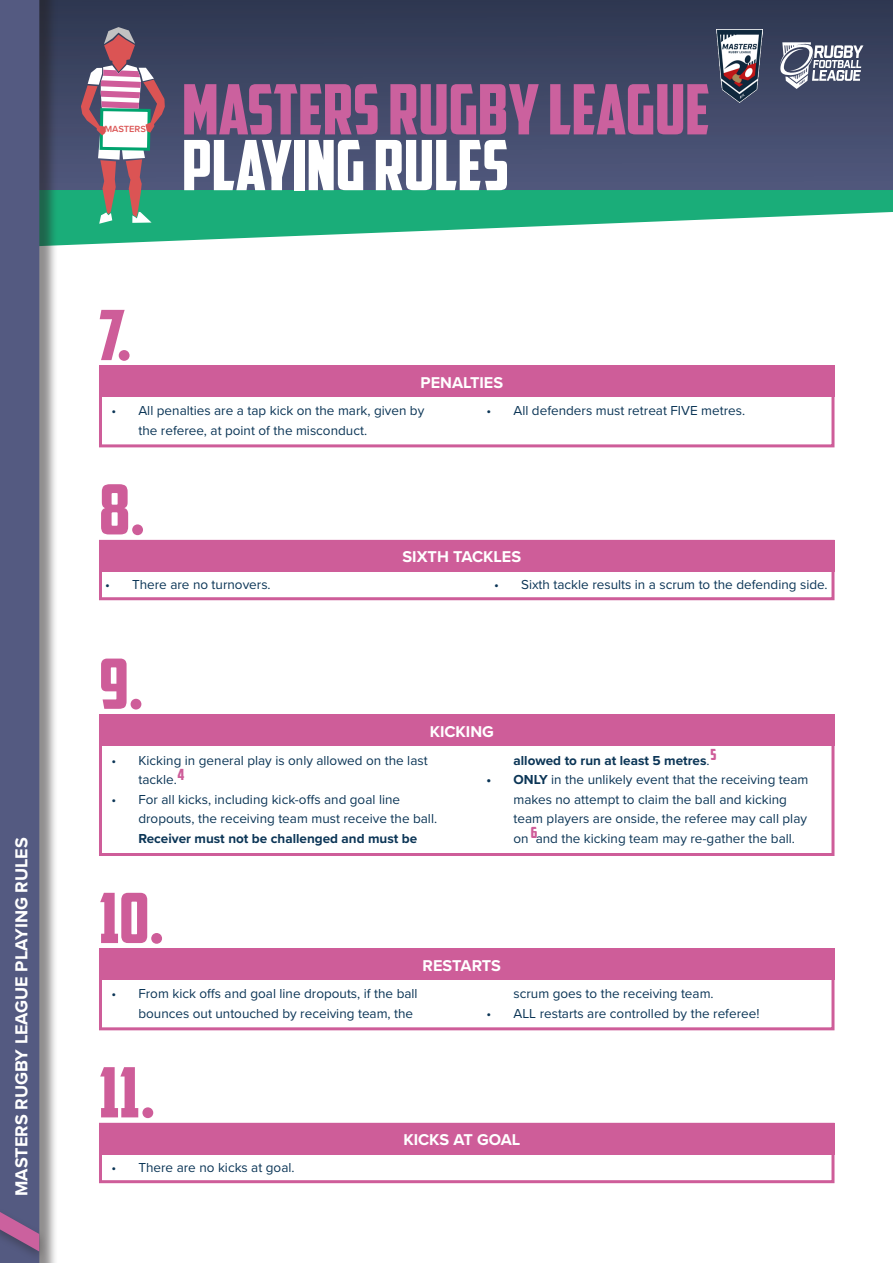
<style>
.page{position:relative;width:893px;height:1263px;background:#fff}
.page>*{position:absolute;margin:0;border:0;box-sizing:border-box;transform-origin:0 0}
.t1{font:69.3px/55.8px "American Captain";color:#cb619e}
.t2{font:69.3px "American Captain";color:#ce5d99}
.t3{font:700 18px "Proxima Nova";color:#fff}
.t4{font:700 16.2px "Proxima Nova";color:#fff}
.t5{font:15.45px "American Captain";color:#ce5d99}
.t6{font:13.5px/19.5px "Proxima Nova";color:#0b3556}
.t7{font:700 13.5px "Proxima Nova";color:#0b3556}
.t8{font:600 9.3px "Proxima Nova";letter-spacing:-.01em;color:#db5454}
.s1{color:#fff}
.s2{font-weight:700}
.s3{font-weight:400}
</style>
<div class="page">
<div style="left:0;top:0;width:893px;height:197px;background:linear-gradient(to bottom,#2e3750,#52597e)"></div>
<svg style="left:58px;top:190px;width:835px;height:56px;fill:#1aad79"></svg>
<div style="left:0;top:0;width:58px;height:1263px;background:#231f20;opacity:.5"></div>
<div style="left:0;top:0;width:39px;height:1263px;background:#545a81"></div>
<div style="left:0;top:1207px;width:48px;height:55px;background:#231f20;opacity:.35"></div>
<svg style="left:0;top:1212px;width:39px;height:39px"></svg>
<svg style="left:81px;top:27px;width:84px;height:197px"></svg>
<div style="left:99px;top:714px;width:735px;height:142px;border:3px solid #ce5d99"></div>
<div style="left:99px;top:714px;width:735px;height:32px;background:#ce5d99"></div>
<div style="left:99px;top:540px;width:735px;height:60px;border:3px solid #ce5d99"></div>
<div style="left:99px;top:540px;width:735px;height:32px;background:#ce5d99"></div>
<div style="left:99px;top:948px;width:735px;height:82px;border:3px solid #ce5d99"></div>
<div style="left:99px;top:948px;width:735px;height:32px;background:#ce5d99"></div>
<div style="left:99px;top:365px;width:735px;height:82px;border:3px solid #ce5d99"></div>
<div style="left:99px;top:365px;width:735px;height:32px;background:#ce5d99"></div>
<div style="left:99px;top:1123px;width:735px;height:60px;border:3px solid #ce5d99"></div>
<div style="left:99px;top:1123px;width:735px;height:32px;background:#ce5d99"></div>
<svg style="left:780px;top:42px;width:83px;height:47px"></svg>
<img style="left:717px;top:29px;width:46px;height:73px">
<p class="t3" style="left:8px;top:1196px;width:360px;rotate:-90deg">MASTERS RUGBY LEAGUE PLAYING RULES</p>
<p class="t8" style="left:104px;top:122px;width:43px">MASTERS</p>
<p class="t1" style="left:182px;top:81px;width:529px">MASTERS RUGBY LEAGUE<br><span class="s1">PLAYING RULES</span></p>
<p class="t2" style="left:99px;top:293px;width:34px">7.</p>
<p class="t4" style="left:421px;top:370px;width:84px">PENALTIES</p>
<p class="t6" style="left:138px;top:400px;width:287px;text-indent:-27px">• All penalties are a tap kick on the mark, given by the referee, at point of the misconduct.</p>
<p class="t6" style="left:486px;top:400px;width:260px">• All defenders must retreat FIVE metres.</p>
<p class="t2" style="left:99px;top:468px;width:48px">8.</p>
<p class="t4" style="left:402px;top:545px;width:120px">SIXTH TACKLES</p>
<p class="t6" style="left:105px;top:574px;width:167px">• There are no turnovers.</p>
<p class="t6" style="left:494px;top:574px;width:335px">• Sixth tackle results in a scrum to the defending side.</p>
<p class="t2" style="left:99px;top:642px;width:46px">9.</p>
<p class="t4" style="left:430px;top:719px;width:66px">KICKING</p>
<p class="t6" style="left:138px;top:750px;width:291px;text-indent:-27px">• Kicking in general play is only allowed on the last tackle.</p>
<p class="t6" style="left:138px;top:789px;width:300px;text-indent:-27px">• For all kicks, including kick-offs and goal line dropouts, the receiving team must receive the ball.<br><span class="s2">Receiver must not be challenged and must be</span></p>
<p class="t5" style="left:178px;top:765px;width:9px">4</p>
<p class="t2" style="left:99px;top:876px;width:67px">10.</p>
<p class="t5" style="left:711px;top:745px;width:7px">5</p>
<p class="t7" style="left:513px;top:750px;width:198px">allowed to run at least 5 metres<span class="s3">.</span></p>
<p class="t6" style="left:513px;top:769px;width:296px;text-indent:-27px"><span class="s2">• ONLY</span> in the unlikely event that the receiving team makes no attempt to claim the ball and kicking team players are onside, the referee may call play on and the kicking team may re-gather the ball.</p>
<p class="t5" style="left:531px;top:823px;width:8px">6</p>
<p class="t4" style="left:423px;top:953px;width:80px">RESTARTS</p>
<p class="t6" style="left:138px;top:983px;width:281px;text-indent:-27px">• From kick offs and goal line dropouts, if the ball bounces out untouched by receiving team, the</p>
<p class="t6" style="left:513px;top:983px;width:202px">scrum goes to the receiving team.</p>
<p class="t6" style="left:486px;top:1003px;width:274px">• ALL restarts are controlled by the referee!</p>
<p class="t2" style="left:99px;top:1051px;width:58px">11.</p>
<p class="t6" style="left:111px;top:1157px;width:185px">• There are no kicks at goal.</p>
<p class="t4" style="left:403px;top:1128px;width:119px">KICKS AT GOAL</p>
</div>
